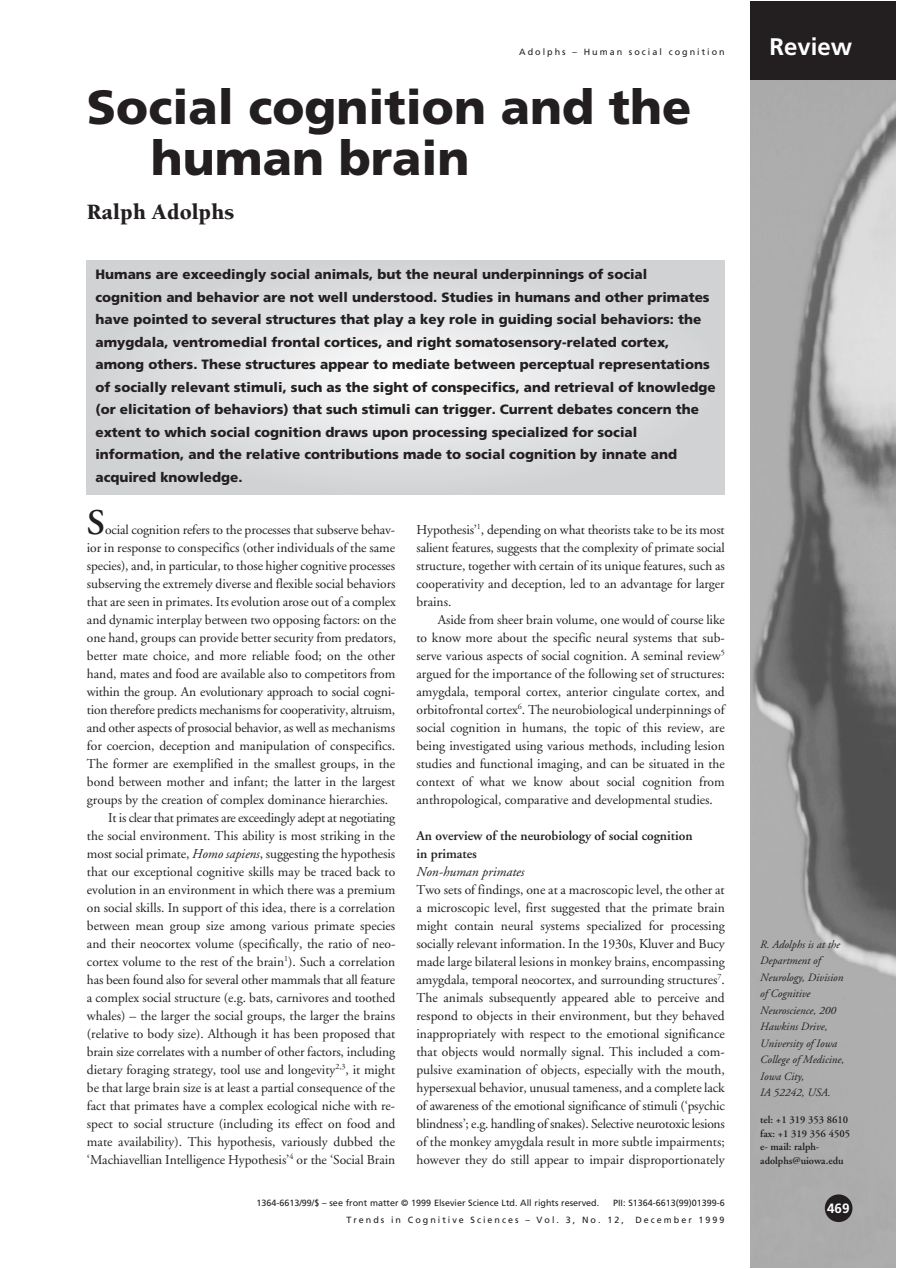
<style>
.page{position:relative;width:897px;height:1269px;background:#fff}
.page>*{position:absolute;margin:0;border:0;box-sizing:border-box;transform-origin:0 0}
.t1{font:900 48px/51px "Frutiger";color:#231f20}
.t2{font:600 36px "Adobe Garamond";color:#231f20}
.t3{font:700 24px "Frutiger";color:#fff}
.t4{font:900 22.5px "Berkeley";color:#231f20}
.t5{font:13.5px/18px "Adobe Garamond";color:#231f20;text-align:justify}
.t6{font:900 13.5px/22.5px "Frutiger";color:#231f20}
.t7{font:600 13.5px/18px "Adobe Garamond";color:#231f20}
.t8{font:13.5px "Adobe Garamond";letter-spacing:-.02em;color:#231f20}
.t9{font:italic 13.5px "Adobe Garamond";color:#231f20}
.t10{font:700 13.5px "Frutiger";color:#fff}
.t11{font:italic 11.25px/16.5px "Adobe Garamond";color:#231f20}
.t12{font:600 10.5px/13.5px "Adobe Garamond";color:#231f20}
.t13{font:9px/16.5px "Frutiger";letter-spacing:.22em;color:#231f20}
.t14{font:9px "Frutiger";color:#231f20}
.s1{font-style:italic}
</style>
<div class="page">
<img style="left:750px;top:80px;width:146px;height:1188px">
<div style="left:750px;top:2px;width:146px;height:78px;background:#231f20"></div>
<div style="left:825px;top:1194px;width:27px;height:28px;background:#231f20;border-radius:50%"></div>
<div style="left:87px;top:261px;width:638px;height:233px;background:#d1d2d4"></div>
<div style="left:92px;top:262px;width:628px;height:232px;background:#d2d3d5;border-radius:50%"></div>
<div style="left:122px;top:273px;width:567px;height:209px;background:#d6d7d9;border-radius:50%"></div>
<div style="left:153px;top:284px;width:505px;height:187px;background:#dadbdd;border-radius:50%"></div>
<div style="left:184px;top:296px;width:444px;height:164px;background:#dedfe1;border-radius:50%"></div>
<div style="left:215px;top:307px;width:382px;height:141px;background:#e2e3e5;border-radius:50%"></div>
<div style="left:239px;top:316px;width:333px;height:123px;background:#e6e7e9;border-radius:50%"></div>
<div style="left:264px;top:325px;width:284px;height:105px;background:#eaebec;border-radius:50%"></div>
<div style="left:289px;top:334px;width:234px;height:87px;background:#eeeeef;border-radius:50%"></div>
<div style="left:313px;top:343px;width:185px;height:69px;background:#f1f2f3;border-radius:50%"></div>
<div style="left:338px;top:353px;width:136px;height:50px;background:#f5f5f6;border-radius:50%"></div>
<div style="left:363px;top:362px;width:86px;height:31px;background:#f9f9f9;border-radius:50%"></div>
<div style="left:387px;top:371px;width:37px;height:13px;background:#fdfdfd;border-radius:50%"></div>
<p class="t13" style="left:519px;top:44px;width:207px">Adolphs – Human social cognition</p>
<h3 class="t3" style="left:770px;top:37px;width:84px">Review</h3>
<h1 class="t1" style="left:151px;top:86px;width:542px;text-indent:-64px">Social cognition and the human brain</h1>
<h3 class="t4" style="left:87px;top:203px;width:149px">Ralph Adolphs</h3>
<p class="t6" style="left:95px;top:265px;width:622px">Humans are exceedingly social animals, but the neural underpinnings of social cognition and behavior are not well understood. Studies in humans and other primates have pointed to several structures that play a key role in guiding social behaviors: the amygdala, ventromedial frontal cortices, and right somatosensory-related cortex, among others. These structures appear to mediate between perceptual representations of socially relevant stimuli, such as the sight of conspecifics, and retrieval of knowledge (or elicitation of behaviors) that such stimuli can trigger. Current debates concern the extent to which social cognition draws upon processing specialized for social information, and the relative contributions made to social cognition by innate and acquired knowledge.</p>
<h2 class="t2" style="left:87px;top:508px;width:20px">S</h2>
<p class="t5" style="left:105px;top:522px;width:292px">ocial cognition refers to the processes that subserve behav-</p>
<p class="t5" style="left:87px;top:540px;width:310px">ior in response to conspecifics (other individuals of the same</p>
<p class="t5" style="left:87px;top:558px;width:310px">species), and, in particular, to those higher cognitive processes</p>
<p class="t5" style="left:87px;top:576px;width:310px">subserving the extremely diverse and flexible social behaviors</p>
<p class="t5" style="left:87px;top:594px;width:311px">that are seen in primates. Its evolution arose out of a complex</p>
<p class="t5" style="left:87px;top:612px;width:311px">and dynamic interplay between two opposing factors: on the</p>
<p class="t5" style="left:87px;top:630px;width:311px">one hand, groups can provide better security from predators,</p>
<p class="t5" style="left:87px;top:648px;width:310px">better mate choice, and more reliable food; on the other</p>
<p class="t5" style="left:87px;top:666px;width:310px">hand, mates and food are available also to competitors from</p>
<p class="t5" style="left:87px;top:684px;width:310px">within the group. An evolutionary approach to social cogni-</p>
<p class="t5" style="left:87px;top:702px;width:310px">tion therefore predicts mechanisms for cooperativity, altruism,</p>
<p class="t5" style="left:87px;top:720px;width:310px">and other aspects of prosocial behavior, as well as mechanisms</p>
<p class="t5" style="left:87px;top:738px;width:310px">for coercion, deception and manipulation of conspecifics.</p>
<p class="t5" style="left:87px;top:756px;width:310px">The former are exemplified in the smallest groups, in the</p>
<p class="t5" style="left:87px;top:774px;width:310px">bond between mother and infant; the latter in the largest</p>
<p class="t5" style="left:87px;top:792px;width:303px">groups by the creation of complex dominance hierarchies.</p>
<p class="t8" style="left:108px;top:812px;width:289px">It is clear that primates are exceedingly adept at negotiating</p>
<p class="t5" style="left:87px;top:828px;width:310px">the social environment. This ability is most striking in the</p>
<p class="t5" style="left:87px;top:846px;width:310px">most social primate, <span class="s1">Homo sapiens</span>, suggesting the hypothesis</p>
<p class="t5" style="left:87px;top:864px;width:310px">that our exceptional cognitive skills may be traced back to</p>
<p class="t5" style="left:87px;top:882px;width:310px">evolution in an environment in which there was a premium</p>
<p class="t5" style="left:87px;top:900px;width:310px">on social skills. In support of this idea, there is a correlation</p>
<p class="t5" style="left:87px;top:918px;width:310px">between mean group size among various primate species</p>
<p class="t5" style="left:87px;top:936px;width:310px">and their neocortex volume (specifically, the ratio of neo-</p>
<p class="t5" style="left:87px;top:954px;width:310px">cortex volume to the rest of the brain<sup>1</sup>). Such a correlation</p>
<p class="t5" style="left:87px;top:972px;width:310px">has been found also for several other mammals that all feature</p>
<p class="t5" style="left:87px;top:990px;width:310px">a complex social structure (e.g. bats, carnivores and toothed</p>
<p class="t5" style="left:87px;top:1008px;width:310px">whales) – the larger the social groups, the larger the brains</p>
<p class="t5" style="left:87px;top:1026px;width:310px">(relative to body size). Although it has been proposed that</p>
<p class="t5" style="left:87px;top:1044px;width:310px">brain size correlates with a number of other factors, including</p>
<p class="t5" style="left:87px;top:1062px;width:310px">dietary foraging strategy, tool use and longevity<sup>2,3</sup>, it might</p>
<p class="t5" style="left:87px;top:1080px;width:310px">be that large brain size is at least a partial consequence of the</p>
<p class="t5" style="left:87px;top:1098px;width:310px">fact that primates have a complex ecological niche with re-</p>
<p class="t5" style="left:87px;top:1116px;width:310px">spect to social structure (including its effect on food and</p>
<p class="t5" style="left:87px;top:1134px;width:310px">mate availability). This hypothesis, variously dubbed the</p>
<p class="t5" style="left:87px;top:1152px;width:310px">‘Machiavellian Intelligence Hypothesis’<sup>4</sup> or the ‘Social Brain</p>
<p class="t5" style="left:416px;top:522px;width:310px">Hypothesis’<sup>1</sup>, depending on what theorists take to be its most salient features, suggests that the complexity of primate social structure, together with certain of its unique features, such as cooperativity and deception, led to an advantage for larger brains.</p>
<p class="t5" style="left:416px;top:612px;width:310px;text-indent:21px">Aside from sheer brain volume, one would of course like to know more about the specific neural systems that sub&shy;serve various aspects of social cognition. A seminal review<sup>5 </sup>argued for the importance of the following set of structures: amygdala, temporal cortex, anterior cingulate cortex, and orbitofrontal cortex<sup>6</sup>. The neurobiological underpinnings of social cognition in humans, the topic of this review, are being investigated using various methods, including lesion studies and functional imaging, and can be situated in the context of what we know about social cognition from anthropological, comparative and developmental studies.</p>
<p class="t7" style="left:416px;top:828px;width:278px">An overview of the neurobiology of social cognition in primates</p>
<p class="t9" style="left:416px;top:866px;width:109px">Non-human primates</p>
<p class="t5" style="left:416px;top:882px;width:310px">Two sets of findings, one at a macroscopic level, the other at a microscopic level, first suggested that the primate brain might contain neural systems specialized for processing socially relevant information. In the 1930s, Kluver and Bucy made large bilateral lesions in monkey brains, encompassing amygdala, temporal neocortex, and surrounding structures<sup>7</sup>.<br>The animals subsequently appeared able to perceive and respond to objects in their environment, but they behaved inappropriately with respect to the emotional significance that objects would normally signal. This included a com&shy;pulsive examination of objects, especially with the mouth, hypersexual behavior, unusual tameness, and a complete lack of awareness of the emotional significance of stimuli (‘psychic blindness’; e.g. handling of snakes). Selective neurotoxic lesions of the monkey amygdala result in more subtle impairments; however they do still appear to impair disproportionately</p>
<p class="t14" style="left:256px;top:1199px;width:344px">1364-6613/99/$ – see front matter © 1999 Elsevier Science Ltd. All rights reserved.</p>
<p class="t13" style="left:346px;top:1195px;width:380px;text-indent:267px">PII: S1364-6613(99)01399-6<br>Trends in Cognitive Sciences – Vol. 3, No. 12,</p>
<p class="t13" style="left:635px;top:1212px;width:91px">December 1999</p>
<p class="t11" style="left:760px;top:937px;width:86px">R. Adolphs is at the<br>Department of<br>Neurology, Division of Cognitive<br>Neuroscience, 200<br>Hawkins Drive,<br>University of Iowa<br>College of Medicine,<br>Iowa City,<br>IA 52242, USA.</p>
<p class="t12" style="left:760px;top:1114px;width:91px">tel: +1 319 353 8610 fax: +1 319 356 4505 e- mail: ralph&shy;adolphs@uiowa.edu</p>
<p class="t10" style="left:827px;top:1203px;width:24px">469</p>
</div>
